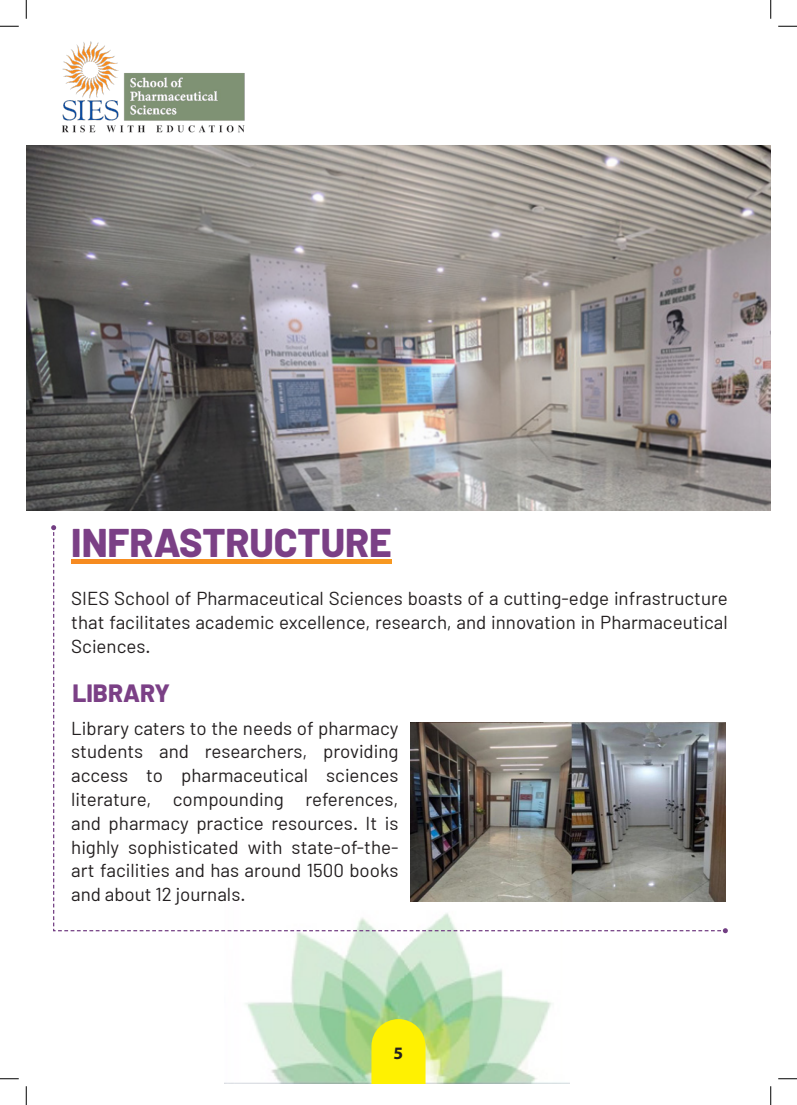
<style>
.page{position:relative;width:797px;height:1105px;background:#fff}
.page>*{position:absolute;margin:0;border:0;box-sizing:border-box;transform-origin:0 0}
.t1{font:800 40px "Barlow";color:#7b4086}
.t2{font:800 25px "Barlow";color:#7b4086}
.t3{font:18.75px/23.8px "Barlow";color:#231f20;text-align:justify}
.t4{font:17.5px "Myriad Variable Concept";color:#231f20}
</style>
<div class="page">
<img style="left:225px;top:933px;width:345px;height:150px">
<img style="left:26px;top:146px;width:744px;height:364px">
<svg style="left:371px;top:1019px;width:54px;height:64px;background:#f5ed0c"></svg>
<img style="left:62px;top:41px;width:183px;height:92px">
<svg style="left:51px;top:525px;width:677px;height:408px"></svg>
<svg style="left:0;top:25px;width:19px;height:2px"></svg>
<svg style="left:778px;top:25px;width:19px;height:2px"></svg>
<svg style="left:0;top:1078px;width:19px;height:1px"></svg>
<svg style="left:778px;top:1078px;width:19px;height:1px"></svg>
<svg style="left:25px;top:0;width:2px;height:19px"></svg>
<svg style="left:25px;top:1086px;width:2px;height:19px"></svg>
<svg style="left:770px;top:0;width:1px;height:19px"></svg>
<svg style="left:770px;top:1086px;width:1px;height:19px"></svg>
<p class="t1" style="left:71px;top:512px;width:322px">INFRASTRUCTURE</p>
<p class="t3" style="left:71px;top:586px;width:658px">SIES School of Pharmaceutical Sciences boasts of a cutting-edge infrastructure that facilitates academic excellence, research, and innovation in Pharmaceutical Sciences.</p>
<p class="t2" style="left:72px;top:674px;width:99px">LIBRARY</p>
<p class="t3" style="left:71px;top:716px;width:329px">Library caters to the needs of pharmacy students and researchers, providing access to pharmaceutical sciences literature, compounding references, and pharmacy practice resources. It is highly sophisticated with state-of-the&shy;art facilities and has around 1500 books and about 12 journals.</p>
<p class="t4" style="left:393px;top:1043px;width:11px">6</p>
<p class="t4" style="left:393px;top:1043px;width:11px">5</p>
</div>
